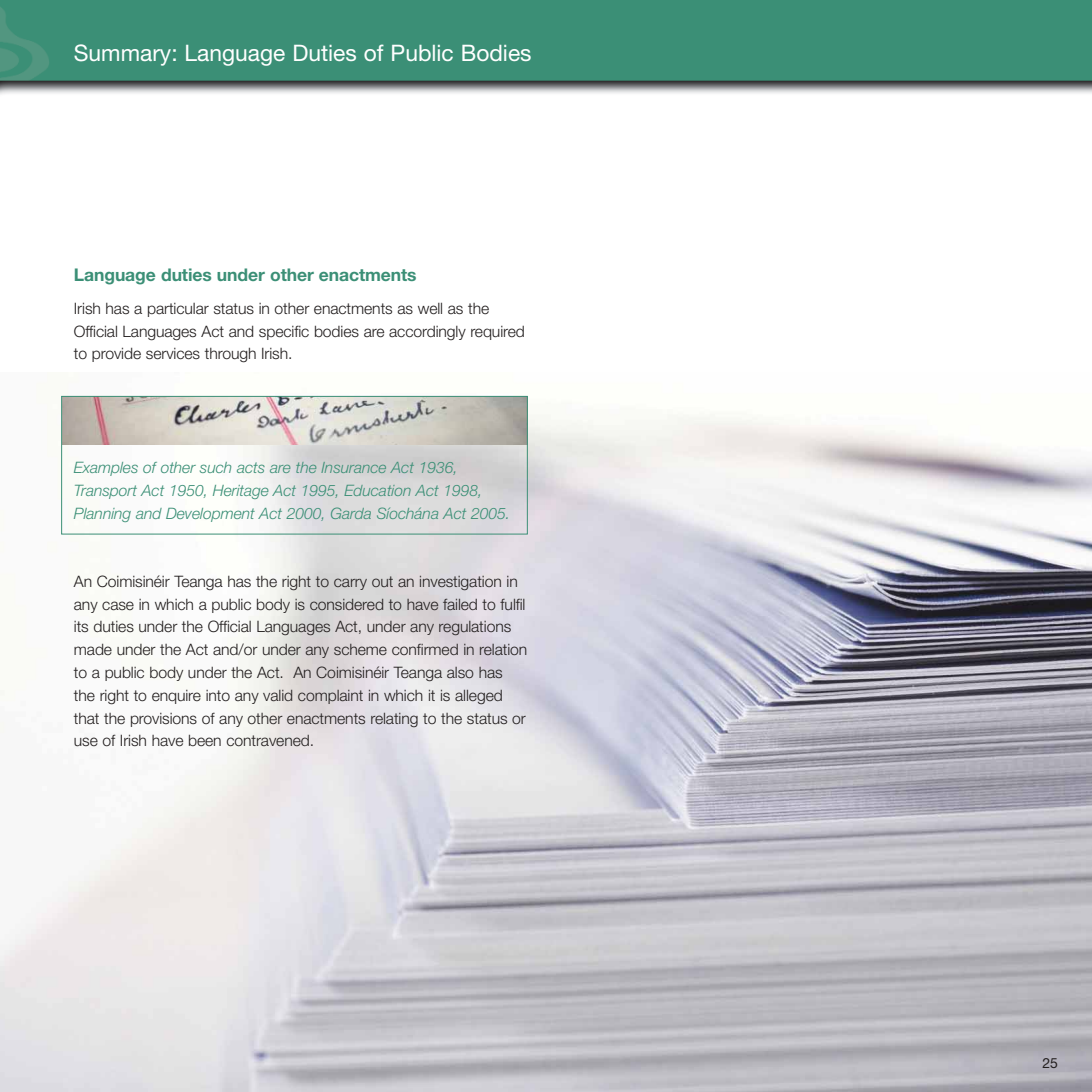
<style>
.page{position:relative;width:1092px;height:1092px;background:#fff}
.page>*{position:absolute;margin:0;border:0;box-sizing:border-box;transform-origin:0 0}
.t1{font:22.75px "Helvetica Neue LT";color:#fff}
.t2{font:700 17.5px "Helvetica Neue LT";letter-spacing:-.005em;color:#3b8f76}
.t3{font:300 15.75px/22.8px "Helvetica Neue LT";letter-spacing:-.005em;color:#231f1f}
.t4{font:italic 300 15.75px/22.8px "Helvetica Neue LT";letter-spacing:-.005em;color:#3b8f76}
.t5{font:14px "Helvetica Neue LT";color:#231f1f}
</style>
<div class="page">
<img style="left:1px;top:395px;width:1090px;height:696px">
<img style="left:0;top:1px;width:1091px;height:94px">
<img style="left:63px;top:398px;width:462px;height:47px">
<div style="left:61px;top:396px;width:466px;height:138px;border:1px solid #3b8f76"></div>
<h1 class="t1" style="left:74px;top:45px;width:459px">Summary: Language Duties of Public Bodies</h1>
<p class="t2" style="left:74px;top:268px;width:344px">Language duties under other enactments</p>
<p class="t3" style="left:74px;top:298px;width:452px">Irish has a particular status in other enactments as well as the<br>Official Languages Act and specific bodies are accordingly required to provide services through Irish.</p>
<p class="t4" style="left:74px;top:458px;width:437px">Examples of other such acts are the Insurance Act 1936,<br>Transport Act 1950, Heritage Act 1995, Education Act 1998,<br>Planning and Development Act 2000, Garda Síochána Act 2005.</p>
<p class="t3" style="left:74px;top:571px;width:455px">An Coimisinéir Teanga has the right to carry out an investigation in any case in which a public body is considered to have failed to fulfil its duties under the Official Languages Act, under any regulations made under the Act and/or under any scheme confirmed in relation to a public body under the Act. An Coimisinéir Teanga also has the right to enquire into any valid complaint in which it is alleged that the provisions of any other enactments relating to the status or use of Irish have been contravened.</p>
<p class="t5" style="left:1042px;top:1057px;width:17px">25</p>
</div>
